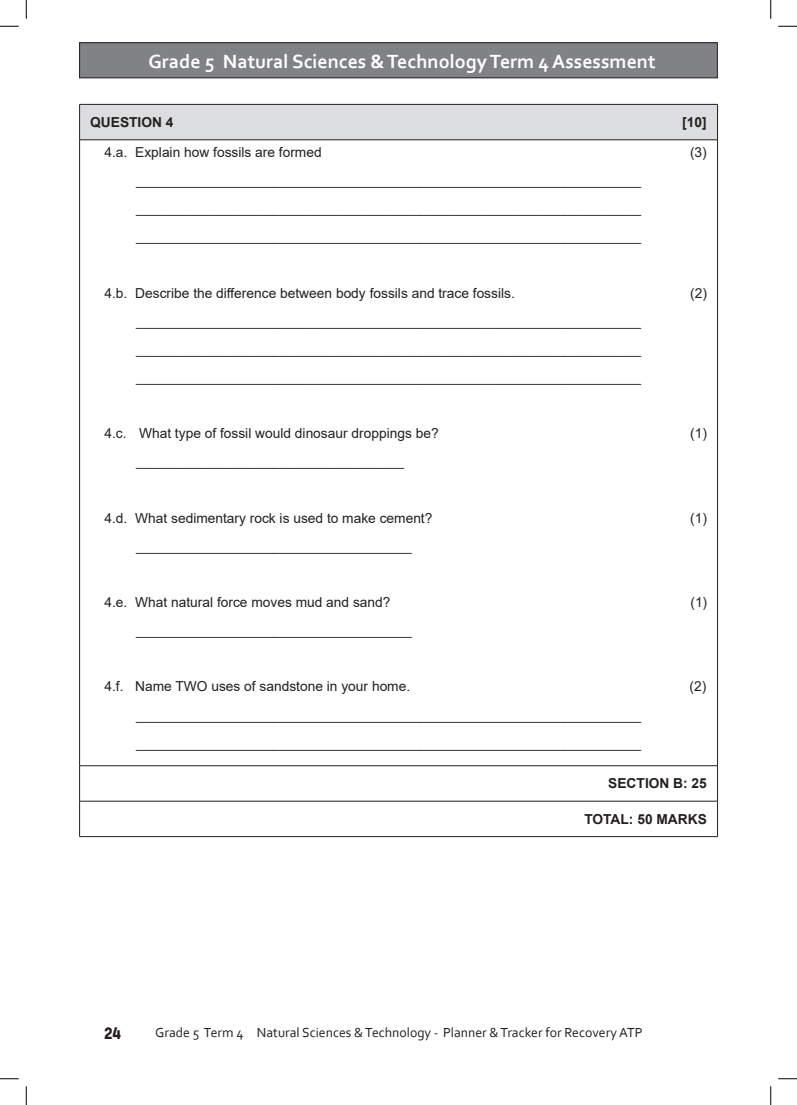
<style>
.page{position:relative;width:797px;height:1105px;background:#fff}
.page>*{position:absolute;margin:0;border:0;box-sizing:border-box;transform-origin:0 0}
.t1{font:700 20px "Corbel";color:#fff}
.t2{font:700 17.5px "Neusa";color:#231f20}
.body_copy{font:13.75px "Arial";color:#231f20}
.t3{font:13.75px "Corbel";color:#231f20}
.body_copy-2{font:700 13.75px "Arial";color:#231f20}
</style>
<div class="page">
<div style="left:80px;top:43px;width:637px;height:35px;background:#808285"></div>
<div style="left:79px;top:43px;width:638px;height:35px;border:1px solid #231f20"></div>
<div style="left:80px;top:104px;width:637px;height:36px;background:#dcddde"></div>
<hr style="left:79px;top:104px;width:638px;height:1px;background:#231f20">
<hr style="left:79px;top:105px;width:1px;height:35px;background:#231f20">
<hr style="left:717px;top:105px;width:1px;height:35px;background:#231f20">
<hr style="left:79px;top:140px;width:638px;height:1px;background:#231f20">
<hr style="left:79px;top:140px;width:1px;height:625px;background:#231f20">
<hr style="left:717px;top:140px;width:1px;height:625px;background:#231f20">
<hr style="left:79px;top:765px;width:638px;height:1px;background:#231f20">
<hr style="left:79px;top:766px;width:1px;height:35px;background:#231f20">
<hr style="left:717px;top:766px;width:1px;height:35px;background:#231f20">
<hr style="left:79px;top:801px;width:638px;height:1px;background:#231f20">
<hr style="left:79px;top:801px;width:1px;height:35px;background:#231f20">
<hr style="left:717px;top:801px;width:1px;height:35px;background:#231f20">
<hr style="left:79px;top:836px;width:638px;height:1px;background:#231f20">
<svg style="left:0;top:25px;width:19px;height:2px"></svg>
<svg style="left:778px;top:25px;width:19px;height:2px"></svg>
<svg style="left:0;top:1078px;width:19px;height:1px"></svg>
<svg style="left:778px;top:1078px;width:19px;height:1px"></svg>
<svg style="left:25px;top:0;width:2px;height:19px"></svg>
<svg style="left:25px;top:1086px;width:2px;height:19px"></svg>
<svg style="left:770px;top:0;width:1px;height:19px"></svg>
<svg style="left:770px;top:1086px;width:1px;height:19px"></svg>
<p class="t1" style="left:148px;top:49px;width:508px">Grade 5 Natural Sciences &amp; Technology Term 4 Assessment</p>
<p class="body_copy-2" style="left:90px;top:113px;width:85px">QUESTION 4</p>
<p class="body_copy-2" style="left:682px;top:113px;width:26px">[10]</p>
<p class="body_copy" style="left:104px;top:143px;width:219px">4.a. Explain how fossils are formed</p>
<p class="body_copy" style="left:690px;top:143px;width:18px">(3)</p>
<p class="body_copy" style="left:136px;top:171px;width:506px">__________________________________________________________________</p>
<p class="body_copy" style="left:136px;top:199px;width:506px">__________________________________________________________________</p>
<p class="body_copy" style="left:136px;top:227px;width:506px">__________________________________________________________________</p>
<p class="body_copy" style="left:104px;top:283px;width:412px">4.b. Describe the difference between body fossils and trace fossils.</p>
<p class="body_copy" style="left:690px;top:283px;width:18px">(2)</p>
<p class="body_copy" style="left:136px;top:311px;width:506px">__________________________________________________________________</p>
<p class="body_copy" style="left:136px;top:339px;width:506px">__________________________________________________________________</p>
<p class="body_copy" style="left:136px;top:368px;width:506px">__________________________________________________________________</p>
<p class="body_copy" style="left:104px;top:424px;width:336px">4.c. What type of fossil would dinosaur droppings be?</p>
<p class="body_copy" style="left:690px;top:424px;width:18px">(1)</p>
<p class="body_copy" style="left:136px;top:452px;width:269px">___________________________________</p>
<p class="body_copy" style="left:104px;top:508px;width:329px">4.d. What sedimentary rock is used to make cement?</p>
<p class="body_copy" style="left:690px;top:508px;width:18px">(1)</p>
<p class="body_copy" style="left:136px;top:536px;width:277px">____________________________________</p>
<p class="body_copy" style="left:104px;top:593px;width:287px">4.e. What natural force moves mud and sand?</p>
<p class="body_copy" style="left:690px;top:593px;width:18px">(1)</p>
<p class="body_copy" style="left:136px;top:621px;width:277px">____________________________________</p>
<p class="body_copy" style="left:104px;top:677px;width:307px">4.f. Name TWO uses of sandstone in your home.</p>
<p class="body_copy" style="left:689px;top:677px;width:18px">(2)</p>
<p class="body_copy" style="left:136px;top:705px;width:506px">__________________________________________________________________</p>
<p class="body_copy" style="left:136px;top:733px;width:506px">__________________________________________________________________</p>
<p class="body_copy-2" style="left:608px;top:774px;width:100px">SECTION B: 25</p>
<p class="body_copy-2" style="left:584px;top:809px;width:124px">TOTAL: 50 MARKS</p>
<p class="t2" style="left:105px;top:1020px;width:18px">24</p>
<p class="t3" style="left:155px;top:1024px;width:488px">Grade 5 Term 4 Natural Sciences &amp; Technology - Planner &amp; Tracker for Recovery ATP</p>
</div>
